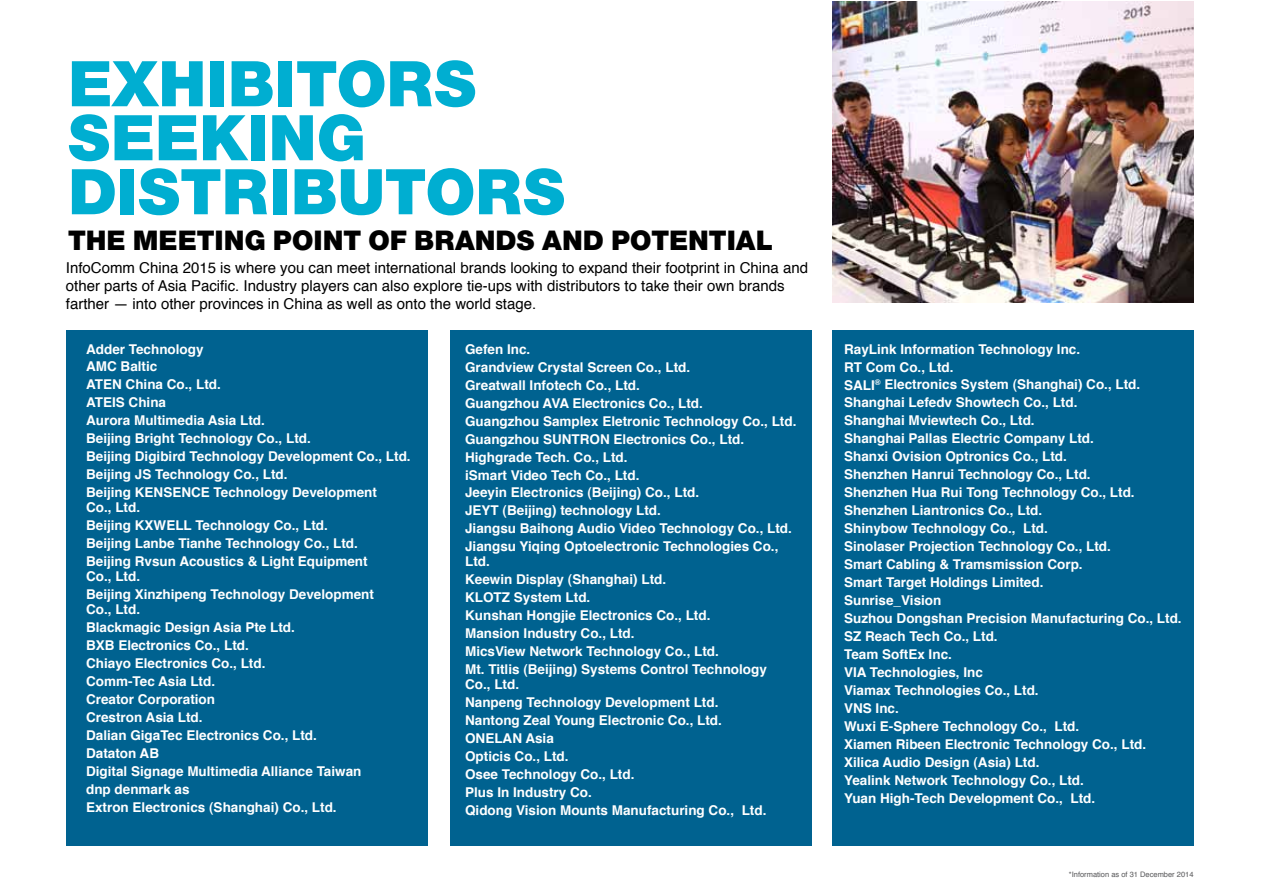
<style>
.page{position:relative;width:1263px;height:893px;background:#fff}
.page>*{position:absolute;margin:0;border:0;box-sizing:border-box;transform-origin:0 0}
.t1{font:67.5px/54px "Nimbus San Nov E Blac";color:#00aed1}
.t2{font:29.1px "Nimbus San Nov E Blac";color:#000}
.t3{font:15px/18px "Helvetica";color:#000}
.t4{font:700 13.5px/18px "Helvetica";color:#fff}
.t5{font:7.5px "Helvetica";color:#58585a}
</style>
<div class="page">
<div style="left:66px;top:330px;width:361px;height:515px;background:#006290"></div>
<div style="left:451px;top:330px;width:361px;height:515px;background:#006290"></div>
<div style="left:832px;top:330px;width:361px;height:515px;background:#006290"></div>
<img style="left:833px;top:1px;width:360px;height:301px">
<h1 class="t1" style="left:68px;top:55px;width:499px">EXHIBITORS<br>SEEKING<br>DISTRIBUTORS</h1>
<h2 class="t2" style="left:68px;top:222px;width:706px">THE MEETING POINT OF BRANDS AND POTENTIAL</h2>
<p class="t3" style="left:66px;top:259px;width:744px">InfoComm China 2015 is where you can meet international brands looking to expand their footprint in China and other parts of Asia Pacific. Industry players can also explore tie-ups with distributors to take their own brands farther — into other provinces in China as well as onto the world stage.</p>
<p class="t4" style="left:86px;top:340px;width:326px">Adder Technology<br>AMC Baltic<br>ATEN China Co., Ltd.<br>ATEIS China<br>Aurora Multimedia Asia Ltd.<br>Beijing Bright Technology Co., Ltd.<br>Beijing Digibird Technology Development Co., Ltd.<br>Beijing JS Technology Co., Ltd.<br>Beijing KENSENCE Technology Development</p>
<p class="t4" style="left:86px;top:499px;width:283px">Co., Ltd.<br>Beijing KXWELL Technology Co., Ltd.<br>Beijing Lanbe Tianhe Technology Co., Ltd.<br>Beijing Rvsun Acoustics &amp; Light Equipment</p>
<p class="t4" style="left:86px;top:568px;width:289px">Co., Ltd.<br>Beijing Xinzhipeng Technology Development</p>
<p class="t4" style="left:86px;top:601px;width:277px">Co., Ltd.<br>Blackmagic Design Asia Pte Ltd.<br>BXB Electronics Co., Ltd.<br>Chiayo Electronics Co., Ltd.<br>Comm-Tec Asia Ltd.<br>Creator Corporation<br>Crestron Asia Ltd.<br>Dalian GigaTec Electronics Co., Ltd.<br>Dataton AB<br>Digital Signage Multimedia Alliance Taiwan dnp denmark as<br>Extron Electronics (Shanghai) Co., Ltd.</p>
<p class="t4" style="left:465px;top:340px;width:333px">Gefen Inc.<br>Grandview Crystal Screen Co., Ltd.<br>Greatwall Infotech Co., Ltd.<br>Guangzhou AVA Electronics Co., Ltd.<br>Guangzhou Samplex Eletronic Technology Co., Ltd.<br>Guangzhou SUNTRON Electronics Co., Ltd.<br>Highgrade Tech. Co., Ltd.<br>iSmart Video Tech Co., Ltd.<br>Jeeyin Electronics (Beijing) Co., Ltd.<br>JEYT (Beijing) technology Ltd.<br>Jiangsu Baihong Audio Video Technology Co., Ltd.<br>Jiangsu Yiqing Optoelectronic Technologies Co.,</p>
<p class="t4" style="left:465px;top:553px;width:303px">Ltd.<br>Keewin Display (Shanghai) Ltd.<br>KLOTZ System Ltd.<br>Kunshan Hongjie Electronics Co., Ltd.<br>Mansion Industry Co., Ltd.<br>MicsView Network Technology Co., Ltd.<br>Mt. Titlis (Beijing) Systems Control Technology</p>
<p class="t4" style="left:465px;top:676px;width:303px">Co., Ltd.<br>Nanpeng Technology Development Ltd.<br>Nantong Zeal Young Electronic Co., Ltd.<br>ONELAN Asia<br>Opticis Co., Ltd.<br>Osee Technology Co., Ltd.<br>Plus In Industry Co.<br>Qidong Vision Mounts Manufacturing Co., Ltd.</p>
<p class="t4" style="left:844px;top:340px;width:339px">RayLink Information Technology Inc.<br>RT Com Co., Ltd.<br>SALI<sup>¨</sup> Electronics System (Shanghai) Co., Ltd.<br>Shanghai Lefedv Showtech Co., Ltd.<br>Shanghai Mviewtech Co., Ltd.<br>Shanghai Pallas Electric Company Ltd.<br>Shanxi Ovision Optronics Co., Ltd.<br>Shenzhen Hanrui Technology Co., Ltd.<br>Shenzhen Hua Rui Tong Technology Co., Ltd.<br>Shenzhen Liantronics Co., Ltd.<br>Shinybow Technology Co., Ltd.<br>Sinolaser Projection Technology Co., Ltd.<br>Smart Cabling &amp; Tramsmission Corp.<br>Smart Target Holdings Limited.<br>Sunrise_Vision<br>Suzhou Dongshan Precision Manufacturing Co., Ltd.<br>SZ Reach Tech Co., Ltd.<br>Team SoftEx Inc.<br>VIA Technologies, Inc<br>Viamax Technologies Co., Ltd.<br>VNS Inc.<br>Wuxi E-Sphere Technology Co., Ltd.<br>Xiamen Ribeen Electronic Technology Co., Ltd.<br>Xilica Audio Design (Asia) Ltd.<br>Yealink Network Technology Co., Ltd.<br>Yuan High-Tech Development Co., Ltd.</p>
<p class="t5" style="left:1069px;top:869px;width:126px">*Information as of 31 December 2014</p>
</div>
